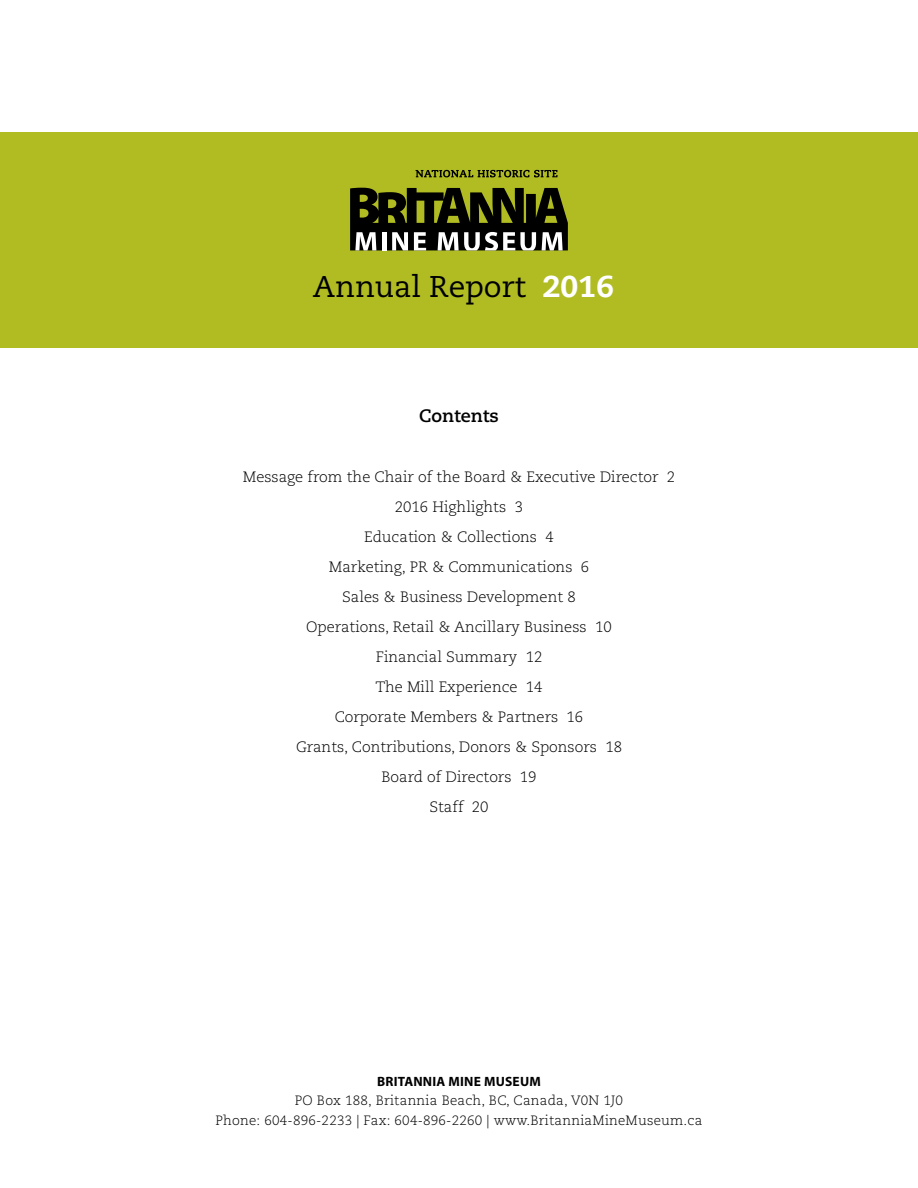
<style>
.page{position:relative;width:918px;height:1188px;background:#fff}
.page>*{position:absolute;margin:0;border:0;box-sizing:border-box;transform-origin:0 0}
.t1{font:30px "Caecilia LT Std";color:#000}
.t2{font:700 18px "Caecilia LT Std";color:#000}
.t3{font:300 15px/30px "Caecilia LT Std";color:#000;text-align:center}
.t4{font:300 13.5px/19.5px "Caecilia LT Std";letter-spacing:.015em;color:#000;text-align:center}
.t5{font:700 13.5px "Myriad Pro";letter-spacing:.015em;color:#000}
.s1{font-weight:800;color:#fff}
</style>
<div class="page">
<div style="left:0;top:132px;width:918px;height:216px;background:#b0bc22"></div>
<svg style="left:350px;top:188px;width:218px;height:62px;background:#404327"></svg>
<svg style="left:416px;top:170px;width:142px;height:7px"></svg>
<h1 class="t1" style="left:313px;top:269px;width:302px">Annual Report <span class="s1">2016</span></h1>
<p class="t2" style="left:419px;top:405px;width:81px">Contents</p>
<p class="t3" style="left:243px;top:462px;width:434px">Message from the Chair of the Board &amp; Executive Director 2<br>2016 Highlights 3<br>Education &amp; Collections 4<br>Marketing, PR &amp; Communications 6<br>Sales &amp; Business Development 8<br>Operations, Retail &amp; Ancillary Business 10<br>Financial Summary 12<br>The Mill Experience 14<br>Corporate Members &amp; Partners 16<br>Grants, Contributions, Donors &amp; Sponsors 18<br>Board of Directors 19<br>Staff 20</p>
<p class="t5" style="left:377px;top:1072px;width:165px">BRITANNIA MINE MUSEUM</p>
<p class="t4" style="left:216px;top:1091px;width:488px">PO Box 188, Britannia Beach, BC, Canada, V0N 1J0<br>Phone: 604-896-2233 | Fax: 604-896-2260 | www.BritanniaMineMuseum.ca</p>
</div>
